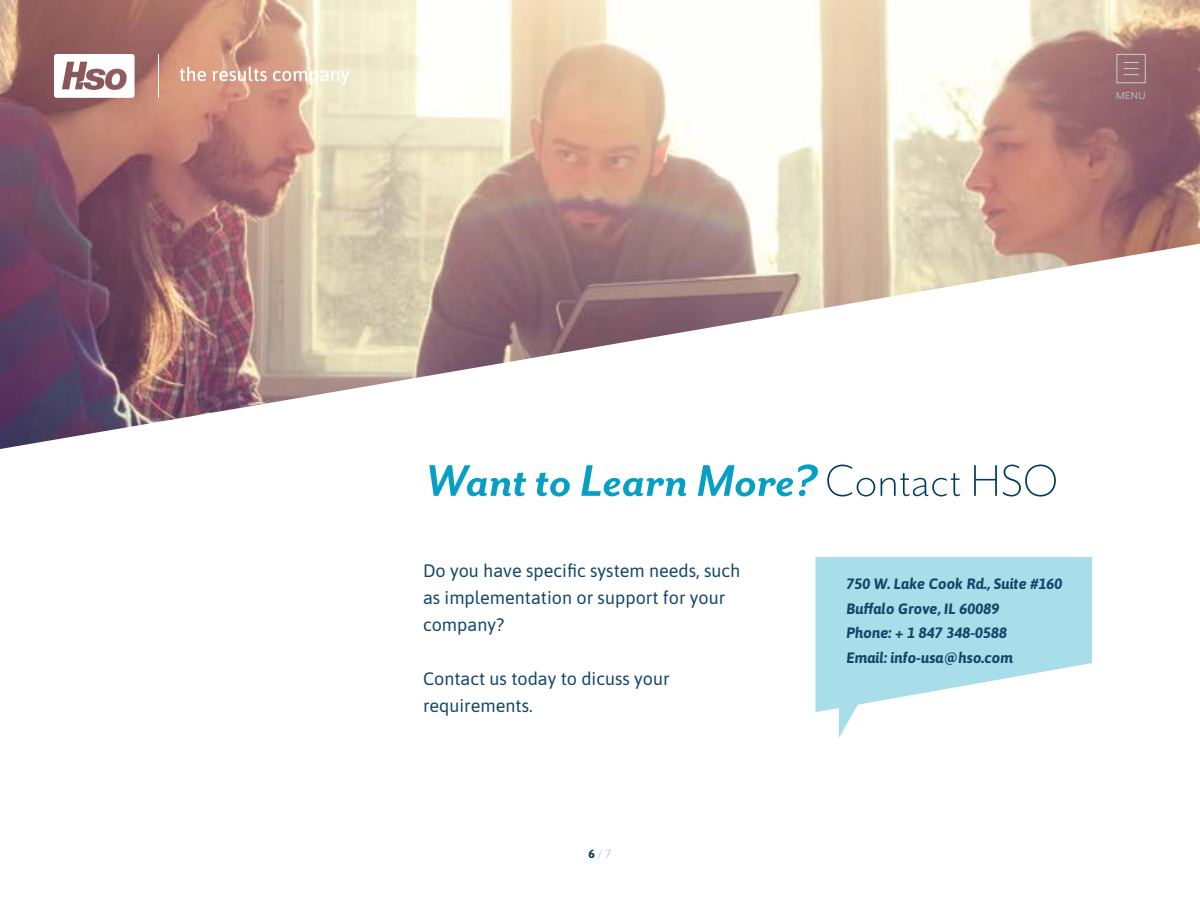
<style>
.page{position:relative;width:1200px;height:900px;background:#fff}
.page>*{position:absolute;margin:0;border:0;box-sizing:border-box;transform-origin:0 0}
.t1{font:italic 700 51px "Mr Eaves San OT";color:#079fc3}
.t2{font:18px/27px "Asap";color:#12476a}
.t3{font:italic 700 15px/24.8px "Asap";color:#12476a}
.t4{font:12px "Asap";color:#bfced7}
.t5{font:11.85px "Mr Eaves San OT";color:#bfced7}
.s1{font-weight:300;font-style:normal;color:#00395f}
.s2{font-weight:700;color:#00395f}
</style>
<div class="page">
<img style="left:0;top:0;width:1200px;height:449px">
<svg style="left:815px;top:557px;width:277px;height:181px"></svg>
<svg style="left:180px;top:67px;width:26px;height:14px"></svg>
<svg style="left:213px;top:67px;width:54px;height:14px"></svg>
<svg style="left:273px;top:71px;width:77px;height:14px"></svg>
<svg style="left:54px;top:54px;width:81px;height:44px"></svg>
<hr style="left:158px;top:54px;width:1px;height:44px;background:#fff">
<div style="left:1117px;top:54px;width:29px;height:29px;border:1px solid #bfced7"></div>
<svg style="left:1124px;top:62px;width:14px;height:13px"></svg>
<p class="t5" style="left:1116px;top:89px;width:31px">MENU</p>
<h1 class="t1" style="left:425px;top:453px;width:634px">Want to Learn More? <span class="s1">Contact HSO</span></h1>
<p class="t2" style="left:423px;top:556px;width:319px">Do you have specific system needs, such as implementation or support for your company?</p>
<p class="t2" style="left:423px;top:664px;width:248px">Contact us today to dicuss your requirements.</p>
<p class="t4" style="left:588px;top:846px;width:25px"><span class="s2">6</span> / 7</p>
<p class="t3" style="left:846px;top:570px;width:218px">750 W. Lake Cook Rd., Suite #160<br>Buffalo Grove, IL 60089<br>Phone: + 1 847 348-0588<br>Email: info-usa@hso.com</p>
</div>
